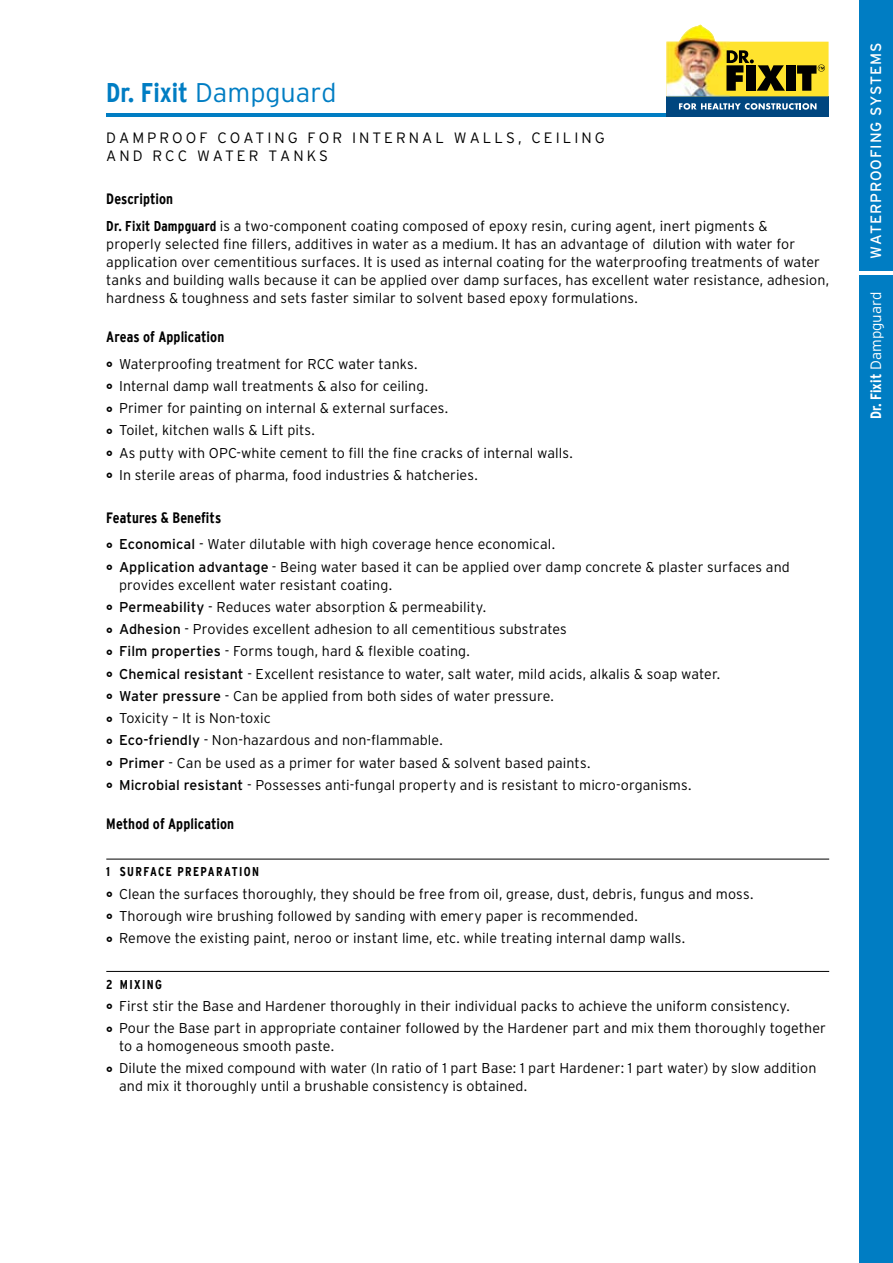
<style>
.page{position:relative;width:893px;height:1263px;background:#fff}
.page>*{position:absolute;margin:0;border:0;box-sizing:border-box;transform-origin:0 0}
.t1{font:300 27px "Interstate";color:#007dc3}
.t2{font:700 condensed 15px "Interstate";letter-spacing:.005em;color:#000}
.t3{font:300 15px/18px "Interstate";letter-spacing:.2em;color:#000}
.t4{font:15px "Interstate";letter-spacing:.05em;color:#fff}
.t5{font:300 15px "Interstate";color:#fff}
.t6{font:300 14.25px/22.2px "Interstate";letter-spacing:.005em;color:#000}
.t7{font:700 condensed 12.75px "Interstate";letter-spacing:.11em;color:#000}
.s1{font-weight:700;font-stretch:condensed}
.s2{font-weight:400}
</style>
<div class="page">
<div style="left:860px;top:0;width:33px;height:1263px;background:#007dc3"></div>
<hr style="left:106px;top:113px;width:722px;height:4px;background:#007dc3">
<hr style="left:858px;top:271px;width:35px;height:3px;background:#fff">
<div style="left:666px;top:96px;width:163px;height:20px;background:#00467f"></div>
<svg style="left:679px;top:103px;width:137px;height:7px"></svg>
<img style="left:666px;top:24px;width:163px;height:72px">
<hr style="left:106px;top:859px;width:723px;height:1px;background:#000">
<hr style="left:106px;top:971px;width:723px;height:1px;background:#000">
<h1 class="t1" style="left:106px;top:77px;width:232px"><span class="s1">Dr. Fixit</span> Dampguard</h1>
<p class="t3" style="left:106px;top:128px;width:500px">Damproof Coating for I nternal walls, Ceiling and R CC W ater Tanks</p>
<p class="t2" style="left:106px;top:191px;width:68px">Description</p>
<p class="t6" style="left:106px;top:217px;width:724px;line-height:18px"><span class="s1">Dr. Fixit Dampguard</span> is a two-component coating composed of epoxy resin, curing agent, inert pigments &amp;<br>properly selected fine fillers, additives in water as a medium. It has an advantage of dilution with water for application over cementitious surfaces. It is used as internal coating for the waterproofing treatments of water tanks and building walls because it can be applied over damp surfaces, has excellent water resistance, adhesion, hardness &amp; toughness and sets faster similar to solvent based epoxy formulations.</p>
<p class="t2" style="left:106px;top:329px;width:120px">Areas of Application</p>
<p class="t6" style="left:119px;top:352px;width:455px">Waterproofing treatment for RCC water tanks.<br>I nternal damp wall treatments &amp; also for ceiling.<br>Primer for painting on internal &amp; external surfaces.<br>Toilet, kitchen walls &amp; Lift pits.<br>As putty with OPC-white cement to fill the fine cracks of internal walls.<br>I n sterile areas of pharma, food industries &amp; hatcheries.</p>
<p class="t2" style="left:106px;top:509px;width:116px">Features &amp; Benefits</p>
<p class="t6" style="left:119px;top:533px;width:672px"><span class="s2">Economical</span> - Water dilutable with high coverage hence economical.<br><span class="s2">Application advantage</span> - Being water based it can be applied over damp concrete &amp; plaster surfaces and</p>
<p class="t6" style="left:119px;top:573px;width:603px">provides excellent water resistant coating.<br><span class="s2">Permeability</span> - Reduces water absorption &amp; permeability.<br><span class="s2">Adhesion</span> - Provides excellent adhesion to all cementitious substrates<br><span class="s2">Film properties</span> - Forms tough, hard &amp; flexible coating.<br><span class="s2">Chemical resistant</span> - Excellent resistance to water, salt water, mild acids, alkalis &amp; soap water.<br><span class="s2">Water pressure</span> - Can be applied from both sides of water pressure.<br>Toxicity – It is N on-toxic<br><span class="s2">Eco-friendly</span> - Non-hazardous and non-flammable.<br><span class="s2">Primer</span> - Can be used as a primer for water based &amp; solvent based paints.<br><span class="s2">Microbial resistant</span> - Possesses anti-fungal property and is resistant to micro-organisms.</p>
<p class="t2" style="left:106px;top:815px;width:129px">Method of Application</p>
<p class="t7" style="left:106px;top:865px;width:154px">1 SURFACE PREPARATION</p>
<p class="t6" style="left:119px;top:882px;width:636px">Clean the surfaces thoroughly, they should be free from oil, grease, dust, debris, fungus and moss.<br>Thorough wire brushing followed by sanding with emery paper is recommended.<br>Remove the existing paint, neroo or instant lime, etc. while treating internal damp walls.</p>
<p class="t7" style="left:106px;top:977px;width:57px">2 MIXing</p>
<p class="t6" style="left:119px;top:995px;width:708px">First stir the Base and Hardener thoroughly in their individual packs to achieve the uniform consistency.<br>Pour the Base part in appropriate container followed by the Hardener part and mix them thoroughly together</p>
<p class="t6" style="left:119px;top:1035px;width:699px">to a homogeneous smooth paste.<br>Dilute the mixed compound with water (I n ratio of 1 part Base: 1 part Hardener: 1 part water) by slow addition</p>
<p class="t6" style="left:119px;top:1075px;width:410px">and mix it thoroughly until a brushable consistency is obtained.</p>
<p class="t4" style="left:867px;top:259px;width:217px;rotate:-90deg">WATERPROOFING SYSTEMS</p>
<p class="t5" style="left:867px;top:419px;width:129px;rotate:-90deg"><span class="s1">Dr. Fixit</span> Dampguard</p>
</div>
